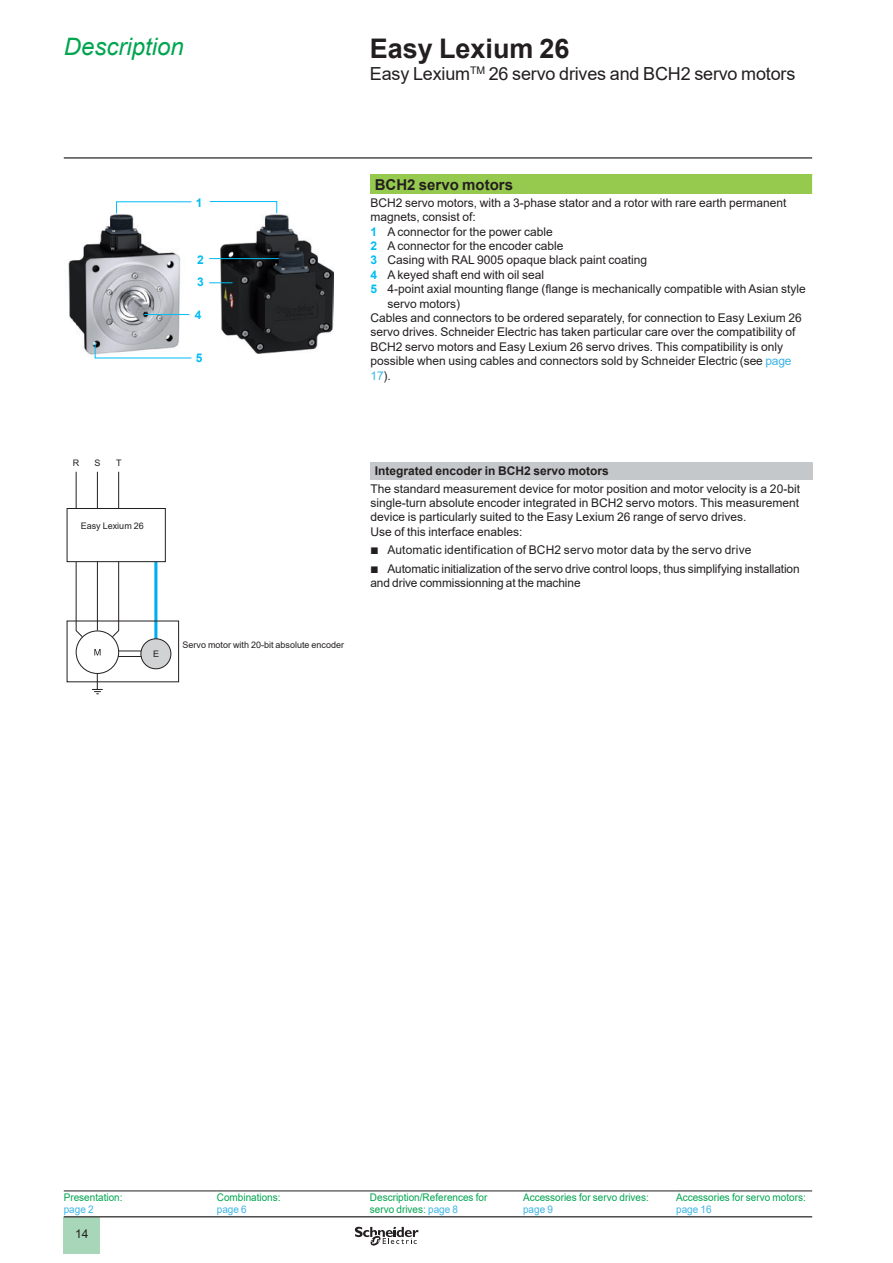
<style>
.page{position:relative;width:893px;height:1263px;background:#fff}
.page>*{position:absolute;margin:0;border:0;box-sizing:border-box;transform-origin:0 0}
._0_TitleLev1{font:700 27px "Arial";color:#231f20}
._0_Topic{font:italic 24px "Arial";color:#00a54f}
._0_TitleLev2{font:18px "Arial";letter-spacing:-.01em;color:#231f20}
._1_Section_3__10{font:700 15px "Arial";color:#231f20}
._1_Text__8{font:12px/14.4px "Arial";color:#231f20}
._1_Section_4__8{font:700 12px "Arial";color:#231f20}
._1_Text__8-2{font:700 12px "Arial";color:#01bdf2}
._0_SeePage{font:10.5px "Arial";color:#00a54f;scale:.95 1}
._0_SeePage-2{font:10.5px "Arial";color:#3cb4e6;scale:.95 1}
._1_Legend__6{font:9px "Arial";color:#231f20}
.s1{font-weight:700;color:#01bdf2}
.s2{color:#3cb4e6}
.s3{font-family:"Graph Schneider"}
</style>
<div class="page">
<hr style="left:64px;top:157px;width:748px;height:2px;background:#231f20">
<div style="left:64px;top:1217px;width:36px;height:37px;background:#a7d7b8"></div>
<hr style="left:64px;top:1216px;width:748px;height:1px;background:#231f20">
<svg style="left:355px;top:1226px;width:64px;height:20px"></svg>
<img style="left:68px;top:214px;width:119px;height:141px">
<img style="left:221px;top:215px;width:112px;height:139px">
<svg style="left:210px;top:282px;width:22px;height:1px"></svg>
<hr style="left:210px;top:258px;width:69px;height:1px;background:#01bdf2">
<hr style="left:145px;top:314px;width:44px;height:1px;background:#01bdf2">
<svg style="left:209px;top:201px;width:68px;height:13px"></svg>
<svg style="left:116px;top:201px;width:76px;height:13px"></svg>
<svg style="left:94px;top:343px;width:98px;height:16px"></svg>
<div style="left:370px;top:174px;width:443px;height:20px;background:#96ca4e"></div>
<div style="left:370px;top:462px;width:443px;height:18px;background:#c5c8cb"></div>
<svg style="left:812px;top:174px;width:1px;height:20px"></svg>
<svg style="left:67px;top:471px;width:112px;height:223px"></svg>
<hr style="left:64px;top:1191px;width:153px;height:1px;background:#231f20">
<hr style="left:217px;top:1191px;width:153px;height:1px;background:#231f20">
<hr style="left:370px;top:1191px;width:153px;height:1px;background:#231f20">
<hr style="left:523px;top:1191px;width:153px;height:1px;background:#231f20">
<hr style="left:676px;top:1191px;width:136px;height:1px;background:#231f20">
<p class="_0_Topic" style="left:64px;top:31px;width:122px">Description</p>
<p class="_0_TitleLev1" style="left:370px;top:29px;width:201px">Easy Lexium 26</p>
<p class="_0_TitleLev2" style="left:370px;top:61px;width:427px">Easy Lexium<sup>TM</sup> 26 servo drives and BCH2 servo motors</p>
<p class="_1_Text__8-2" style="left:196px;top:194px;width:8px">1</p>
<p class="_1_Text__8-2" style="left:197px;top:251px;width:8px">2</p>
<p class="_1_Text__8-2" style="left:197px;top:274px;width:8px">3</p>
<p class="_1_Text__8-2" style="left:195px;top:306px;width:8px">4</p>
<p class="_1_Text__8-2" style="left:196px;top:350px;width:8px">5</p>
<p class="_1_Section_3__10" style="left:375px;top:174px;width:140px">BCH2 servo motors</p>
<p class="_1_Text__8" style="left:370px;top:195px;width:418px">BCH2 servo motors, with a 3-phase stator and a rotor with rare earth permanent magnets, consist of:</p>
<p class="_1_Text__8" style="left:370px;top:224px;width:184px"><span class="s1">1</span> A connector for the power cable</p>
<p class="_1_Text__8" style="left:370px;top:238px;width:195px"><span class="s1">2</span> A connector for the encoder cable</p>
<p class="_1_Text__8" style="left:370px;top:253px;width:278px"><span class="s1">3</span> Casing with RAL 9005 opaque black paint coating</p>
<p class="_1_Text__8" style="left:370px;top:267px;width:175px"><span class="s1">4</span> A keyed shaft end with oil seal</p>
<p class="_1_Text__8" style="left:387px;top:282px;width:420px;text-indent:-17px"><span class="s1">5</span> 4-point axial mounting flange (flange is mechanically compatible with Asian style servo motors)</p>
<p class="_1_Text__8" style="left:370px;top:310px;width:433px">Cables and connectors to be ordered separately, for connection to Easy Lexium 26 servo drives. Schneider Electric has taken particular care over the compatibility of BCH2 servo motors and Easy Lexium 26 servo drives. This compatibility is only possible when using cables and connectors sold by Schneider Electric (see <span class="s2">page 17</span>).</p>
<p class="_1_Legend__6" style="left:73px;top:457px;width:8px">R</p>
<p class="_1_Legend__6" style="left:94px;top:457px;width:8px">S</p>
<p class="_1_Legend__6" style="left:116px;top:457px;width:7px">T</p>
<p class="_1_Legend__6" style="left:81px;top:520px;width:65px">Easy Lexium 26</p>
<p class="_1_Legend__6" style="left:153px;top:648px;width:8px">E</p>
<p class="_1_Legend__6" style="left:183px;top:638px;width:163px">Servo motor with 20-bit absolute encoder</p>
<p class="_1_Section_4__8" style="left:375px;top:463px;width:236px">Integrated encoder in BCH2 servo motors</p>
<p class="_1_Text__8" style="left:370px;top:481px;width:431px;text-align:justify">The standard measurement device for motor position and motor velocity is a 20-bit single-turn absolute encoder integrated in BCH2 servo motors. This measurement device is particularly suited to the Easy Lexium 26 range of servo drives.</p>
<p class="_1_Text__8" style="left:370px;top:524px;width:154px">Use of this interface enables:</p>
<p class="_1_Text__8" style="left:370px;top:543px;width:382px"><span class="s3">b</span> Automatic identification of BCH2 servo motor data by the servo drive</p>
<p class="_1_Text__8" style="left:370px;top:561px;width:431px"><span class="s3">b</span> Automatic initialization of the servo drive control loops, thus simplifying installation and drive commissionning at the machine</p>
<p class="_0_SeePage" style="left:64px;top:1190px;width:63px">Presentation:</p>
<p class="_0_SeePage-2" style="left:64px;top:1202px;width:33px">page 2</p>
<p class="_1_Text__8" style="left:75px;top:1226px;width:15px">14</p>
<p class="_0_SeePage" style="left:217px;top:1190px;width:69px">Combinations:</p>
<p class="_0_SeePage-2" style="left:217px;top:1202px;width:33px">page 6</p>
<p class="_0_SeePage" style="left:370px;top:1190px;width:125px">Description/References for</p>
<p class="_0_SeePage" style="left:370px;top:1202px;width:94px">servo drives: <span class="s2">page 8</span></p>
<p class="_0_SeePage" style="left:523px;top:1190px;width:134px">Accessories for servo drives:</p>
<p class="_0_SeePage-2" style="left:523px;top:1202px;width:33px">page 9</p>
<p class="_0_SeePage" style="left:676px;top:1190px;width:138px">Accessories for servo motors:</p>
<p class="_0_SeePage-2" style="left:676px;top:1202px;width:39px">page 16</p>
</div>
